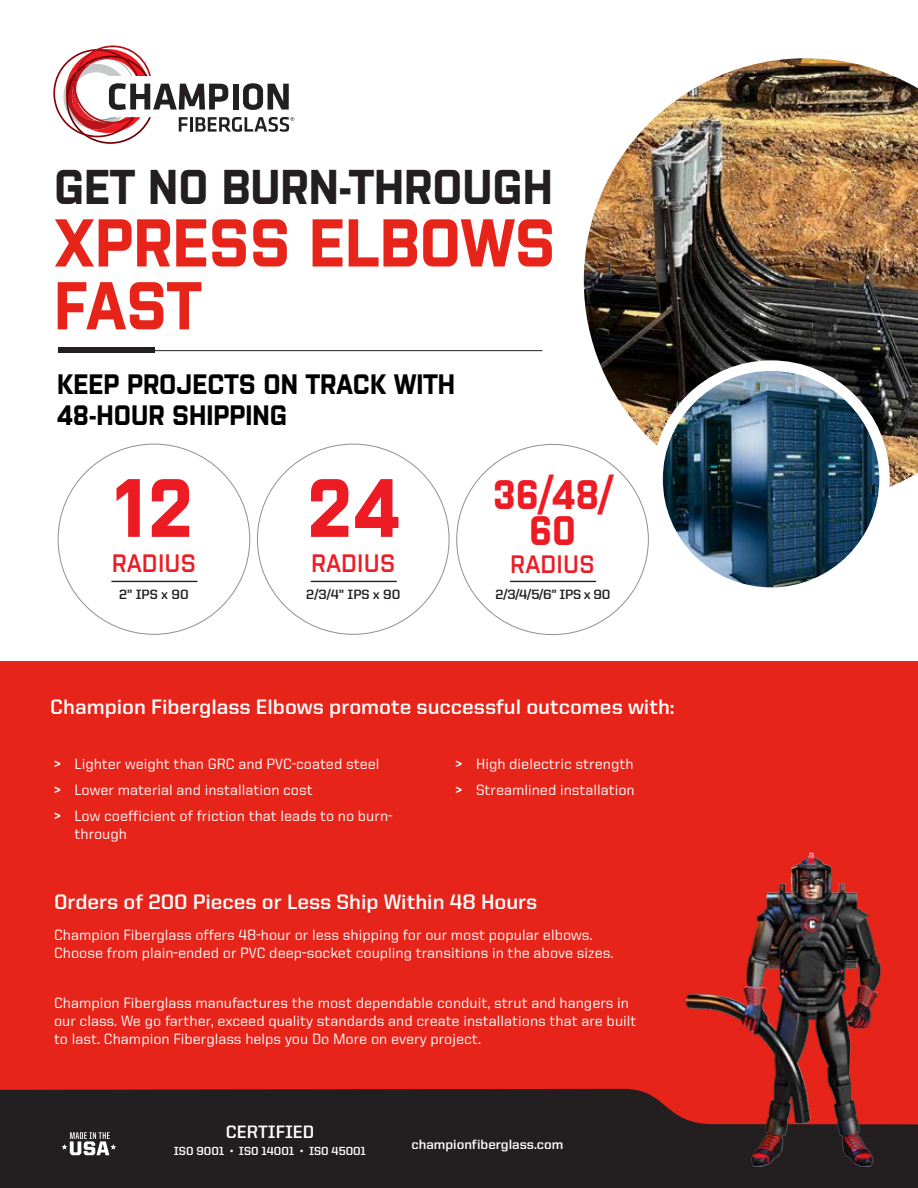
<style>
.page{position:relative;width:918px;height:1188px;background:#fff}
.page>*{position:absolute;margin:0;border:0;box-sizing:border-box;transform-origin:0 0}
.t1{font:700 82.5px "Purista";color:#ed1c24;scale:.91 1}
.t2{font:700 67.5px/62.8px "Purista";color:#e72419;scale:.91 1}
.t3{font:700 48.75px "Purista";color:#231f20;scale:.91 1}
.t4{font:700 41.25px/35.5px "Purista";color:#ed1c24;text-align:center;scale:.91 1}
.t5{font:700 28.05px/31.5px "Purista";color:#000;scale:.91 1}
.t6{font:600 25.2px "Purista";letter-spacing:.03em;color:#ed1c24;scale:.91 1}
.t7{font:700 21px "United Sans Reg";color:#fff}
.t8{font:700 18px "United Sans Reg";color:#fff}
.t9{font:500 15px/18px "United Sans Reg";color:#fff}
.t10{font:700 13.5px "United Sans Reg";color:#231f20}
.t11{font:700 13.5px "United Sans Reg";color:#fff}
.t12{font:700 11.7px "United Sans Reg";color:#fff}
.s1{font-weight:700}
</style>
<div class="page">
<div style="left:0;top:662px;width:918px;height:508px;background:#e72419"></div>
<svg style="left:53px;top:45px;width:241px;height:99px"></svg>
<img style="left:584px;top:58px;width:334px;height:445px">
<hr style="left:111px;top:581px;width:86px;height:1px;background:#231f20">
<hr style="left:311px;top:581px;width:86px;height:1px;background:#231f20">
<div style="left:457px;top:444px;width:191px;height:191px;background:#fff;border-radius:50%"></div>
<hr style="left:510px;top:581px;width:86px;height:1px;background:#231f20">
<hr style="left:58px;top:350px;width:484px;height:1px;background:#231f20">
<div style="left:59px;top:348px;width:96px;height:5px;background:#231f20"></div>
<div style="left:0;top:1089px;width:918px;height:99px;background:#231f20"></div>
<svg style="left:62px;top:1132px;width:54px;height:23px"></svg>
<img style="left:682px;top:852px;width:218px;height:325px">
<img style="left:658px;top:366px;width:227px;height:221px">
<div style="left:652px;top:360px;width:238px;height:238px;border:10px solid #fff;border-radius:50%"></div>
<h3 class="t3" style="left:54px;top:159px;width:550px">GET NO BURN-THROUGH</h3>
<h2 class="t2" style="left:54px;top:211px;width:553px">XPRESS ELBOWS<br>FAST</h2>
<h3 class="t5" style="left:57px;top:368px;width:439px">KEEP PROJECTS ON TRACK WITH<br>48-HOUR SHIPPING</h3>
<h1 class="t1" style="left:114px;top:461px;width:89px">12</h1>
<h3 class="t6" style="left:112px;top:549px;width:94px">RADIUS</h3>
<p class="t10" style="left:119px;top:587px;width:71px">2” IPS x 90</p>
<h1 class="t1" style="left:307px;top:461px;width:104px">24</h1>
<h3 class="t6" style="left:311px;top:549px;width:94px">RADIUS</h3>
<p class="t10" style="left:306px;top:587px;width:96px">2/3/4” IPS x 90</p>
<h3 class="t4" style="left:493px;top:477px;width:133px">36/48/<br>60</h3>
<h3 class="t6" style="left:511px;top:550px;width:94px">RADIUS</h3>
<p class="t10" style="left:495px;top:587px;width:117px">2/3/4/5/6” IPS x 90</p>
<h3 class="t7" style="left:50px;top:695px;width:626px">Champion Fiberglass Elbows promote successful outcomes with:</h3>
<p class="t9" style="left:54px;top:750px;width:340px;line-height:26px"><span class="s1">&gt;</span> Lighter weight than GRC and PVC-coated steel<br><span class="s1">&gt;</span> Lower material and installation cost<br><span class="s1">&gt;</span> Low coefficient of friction that leads to no burn-</p>
<p class="t9" style="left:74px;top:824px;width:54px">through</p>
<p class="t9" style="left:456px;top:750px;width:181px;line-height:26px"><span class="s1">&gt;</span> High dielectric strength <span class="s1">&gt;</span> Streamlined installation</p>
<h3 class="t7" style="left:54px;top:890px;width:485px">Orders of 200 Pieces or Less Ship Within 48 Hours</h3>
<p class="t9" style="left:54px;top:926px;width:561px">Champion Fiberglass offers 48-hour or less shipping for our most popular elbows.<br>Choose from plain-ended or PVC deep-socket coupling transitions in the above sizes.</p>
<p class="t9" style="left:54px;top:993px;width:584px">Champion Fiberglass manufactures the most dependable conduit, strut and hangers in our class. We go farther, exceed quality standards and create installations that are built to last. Champion Fiberglass helps you Do More on every project.</p>
<p class="t8" style="left:226px;top:1122px;width:90px">CERTIFIED</p>
<p class="t12" style="left:174px;top:1145px;width:194px">ISO 9001 • ISO 14001 • ISO 45001</p>
<p class="t11" style="left:411px;top:1137px;width:153px">championfiberglass.com</p>
</div>
